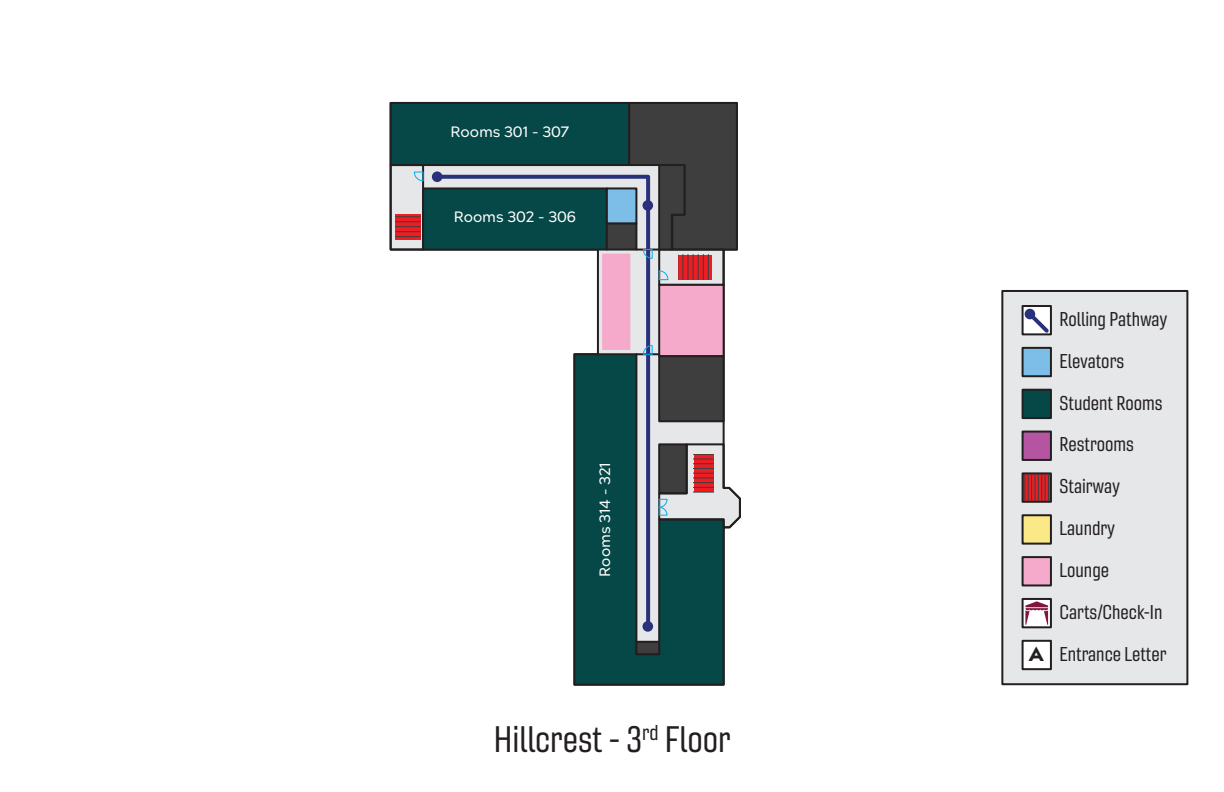
<style>
.page{position:relative;width:1224px;height:792px;background:#fff}
.page>*{position:absolute;margin:0;border:0;box-sizing:border-box;transform-origin:0 0}
.t1{font:35.8px "Gineso Con Reg";color:#231f20}
.t2{font:19.4px/41.8px "Gineso Con Reg";color:#231f20}
.t3{font:500 15px "Acherus Grotesque";color:#fff}
.s1{font-family:"Acherus Grotesque";font-weight:900;font-size:20px}
</style>
<div class="page">
<svg style="left:389px;top:101px;width:333px;height:251px"></svg>
<div style="left:390px;top:102px;width:240px;height:64px;background:#064847;border:2px solid #231f20"></div>
<div style="left:390px;top:164px;width:34px;height:87px;border:2px solid #231f20"></div>
<div style="left:422px;top:187px;width:186px;height:64px;background:#064847;border:2px solid #231f20"></div>
<div style="left:658px;top:249px;width:67px;height:37px;border:2px solid #231f20"></div>
<div style="left:658px;top:284px;width:67px;height:73px;background:#f5aacc;border:2px solid #231f20"></div>
<svg style="left:573px;top:352px;width:152px;height:334px;background:#335a5a"></svg>
<div style="left:635px;top:641px;width:25px;height:14px;background:#3e3e3f;border:2px solid #231f20"></div>
<hr style="left:636px;top:353px;width:23px;height:2px;background:#231f20">
<div style="left:395px;top:214px;width:25px;height:25px;background:#e21f24"></div>
<svg style="left:395px;top:216px;width:25px;height:21px"></svg>
<div style="left:432px;top:171px;width:10px;height:11px;border:4px solid #29317a;border-radius:50%"></div>
<div style="left:643px;top:621px;width:10px;height:11px;border:4px solid #29317a;border-radius:50%"></div>
<svg style="left:433px;top:173px;width:219px;height:457px"></svg>
<div style="left:1001px;top:290px;width:187px;height:395px;background:#e6e7e9;border:2px solid #231f20"></div>
<svg style="left:1022px;top:305px;width:30px;height:30px"></svg>
<svg style="left:1024px;top:308px;width:28px;height:28px"></svg>
<div style="left:1025px;top:309px;width:10px;height:10px;border:4px solid #29317a;border-radius:50%"></div>
<svg style="left:1022px;top:598px;width:30px;height:30px"></svg>
<svg style="left:1025px;top:601px;width:23px;height:24px"></svg>
<div style="left:1022px;top:347px;width:30px;height:30px;background:#7dbee9;border:2px solid #231f20"></div>
<div style="left:1022px;top:431px;width:30px;height:30px;background:#b554a1;border:2px solid #231f20"></div>
<div style="left:1022px;top:389px;width:30px;height:30px;background:#064847;border:2px solid #231f20"></div>
<svg style="left:1022px;top:472px;width:30px;height:31px"></svg>
<svg style="left:1024px;top:475px;width:25px;height:25px"></svg>
<div style="left:1022px;top:514px;width:30px;height:31px;background:#fbe886;border:2px solid #231f20"></div>
<div style="left:1022px;top:556px;width:30px;height:30px;background:#f5aacc;border:2px solid #231f20"></div>
<div style="left:1022px;top:640px;width:30px;height:30px;background:#fff;border:2px solid #231f20"></div>
<svg style="left:643px;top:345px;width:10px;height:10px"></svg>
<svg style="left:627px;top:101px;width:111px;height:179px;background:#625c60"></svg>
<svg style="left:657px;top:442px;width:84px;height:87px;background:#a09597"></svg>
<svg style="left:414px;top:171px;width:10px;height:11px"></svg>
<p class="t3" style="left:450px;top:120px;width:120px">Rooms 301 - 307</p>
<p class="t3" style="left:454px;top:205px;width:124px">Rooms 302 - 306</p>
<p class="t3" style="left:592px;top:577px;width:116px;rotate:-90deg">Rooms 314 - 321</p>
<h1 class="t1" style="left:494px;top:717px;width:238px">Hillcrest - 3<sup>rd</sup> Floor</h1>
<p class="t2" style="left:1060px;top:298px;width:109px">Rolling Pathway</p>
<p class="t2" style="left:1060px;top:340px;width:66px">Elevators</p>
<p class="t2" style="left:1060px;top:382px;width:105px">Student Rooms</p>
<p class="t2" style="left:1060px;top:424px;width:76px">Restrooms</p>
<p class="t2" style="left:1060px;top:466px;width:62px">Stairway<br>Laundry<br>Lounge</p>
<p class="t2" style="left:1060px;top:591px;width:104px">Carts/Check-In</p>
<p class="t2" style="left:1029px;top:633px;width:139px"><span class="s1">A</span> Entrance Letter</p>
</div>
